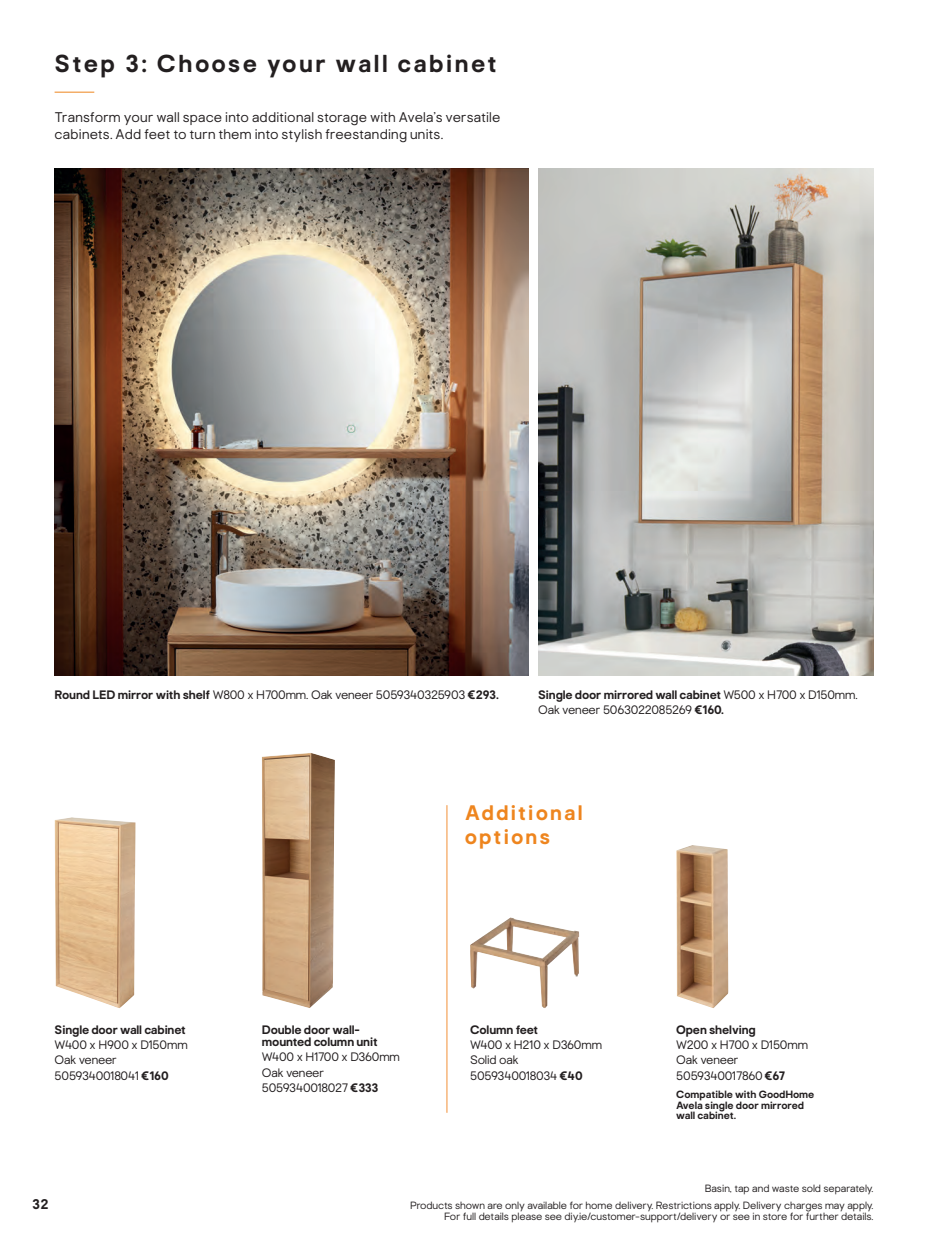
<style>
.page{position:relative;width:948px;height:1241px;background:#fff}
.page>*{position:absolute;margin:0;border:0;box-sizing:border-box;transform-origin:0 0}
.Aug23_-_Text_header_14pt{font:700 24.5px "Good Home";letter-spacing:.1em;color:#231f20}
.Aug23_-_GTK_header{font:700 21px/24.5px "Good Home";letter-spacing:.1em;color:#ee851e}
.Aug23_-_Body_text_8_10pt{font:300 14px/17.5px "Good Home";letter-spacing:.01em;color:#231f20}
.t1{font:700 14px "Good Home";color:#231f20}
.Aug23_-_Product_text_7pt{font:300 12.25px "Good Home";letter-spacing:-.01em;color:#231f20}
.Aug23_-_Product_text_7pt-2{font:700 12.25px/12.2px "Good Home";letter-spacing:-.01em;color:#231f20}
.Aug23_-_Footer_light_6_6_5pt{font:300 10.5px/11.4px "Good Home";color:#231f20;text-align:right}
.Aug23_-_Product_text_7pt-3{font:700 10.5px/10.5px "Good Home";color:#231f20}
.s1{font-weight:700}
.s2{font-weight:300}
</style>
<div class="page">
<img style="left:55px;top:168px;width:473px;height:507px">
<hr style="left:55px;top:92px;width:39px;height:1px;background:#ee851e">
<img style="left:538px;top:168px;width:335px;height:507px">
<img style="left:262px;top:753px;width:73px;height:254px">
<img style="left:55px;top:817px;width:80px;height:190px">
<img style="left:470px;top:917px;width:109px;height:90px">
<img style="left:676px;top:845px;width:52px;height:162px">
<hr style="left:446px;top:805px;width:1px;height:307px;background:#f29037">
<p class="Aug23_-_Text_header_14pt" style="left:55px;top:49px;width:444px">Step 3: Choose your wall cabinet</p>
<p class="Aug23_-_Body_text_8_10pt" style="left:55px;top:108px;width:447px">Transform your wall space into additional storage with Avela’s versatile cabinets. Add feet to turn them into stylish freestanding units.</p>
<p class="Aug23_-_Product_text_7pt" style="left:55px;top:687px;width:446px"><span class="s1">Round LED mirror with shelf</span> W800 x H700mm. Oak veneer 5059340325903 <span class="s1">€293.</span></p>
<p class="Aug23_-_Product_text_7pt-2" style="left:538px;top:688px;width:321px">Single door mirrored wall cabinet <span class="s2">W500 x H700 x D150mm.</span></p>
<p class="Aug23_-_Product_text_7pt" style="left:538px;top:702px;width:187px">Oak veneer 5063022085269 <span class="s1">€160.</span></p>
<p class="Aug23_-_Product_text_7pt-2" style="left:55px;top:1023px;width:133px">Single door wall cabinet</p>
<p class="Aug23_-_Product_text_7pt" style="left:55px;top:1037px;width:135px">W400 x H900 x D150mm</p>
<p class="Aug23_-_Product_text_7pt" style="left:55px;top:1052px;width:64px">Oak veneer</p>
<p class="Aug23_-_Product_text_7pt" style="left:55px;top:1068px;width:116px">5059340018041 <span class="s1">€160</span></p>
<p class="t1" style="left:32px;top:1195px;width:18px">32</p>
<p class="Aug23_-_GTK_header" style="left:465px;top:800px;width:119px">Additional options</p>
<p class="Aug23_-_Product_text_7pt-2" style="left:262px;top:1023px;width:117px">Double door wall&shy;mounted column unit</p>
<p class="Aug23_-_Product_text_7pt" style="left:262px;top:1049px;width:140px">W400 x H1700 x D360mm</p>
<p class="Aug23_-_Product_text_7pt" style="left:262px;top:1065px;width:64px">Oak veneer</p>
<p class="Aug23_-_Product_text_7pt" style="left:262px;top:1080px;width:118px">5059340018027 <span class="s1">€333</span></p>
<p class="Aug23_-_Product_text_7pt-2" style="left:470px;top:1023px;width:70px">Column feet</p>
<p class="Aug23_-_Product_text_7pt" style="left:470px;top:1037px;width:133px">W400 x H210 x D360mm</p>
<p class="Aug23_-_Product_text_7pt" style="left:470px;top:1052px;width:50px">Solid oak</p>
<p class="Aug23_-_Product_text_7pt" style="left:470px;top:1068px;width:114px">5059340018034 <span class="s1">€40</span></p>
<p class="Aug23_-_Product_text_7pt-2" style="left:676px;top:1023px;width:81px">Open shelving</p>
<p class="Aug23_-_Product_text_7pt" style="left:676px;top:1037px;width:133px">W200 x H700 x D150mm</p>
<p class="Aug23_-_Product_text_7pt" style="left:676px;top:1052px;width:64px">Oak veneer</p>
<p class="Aug23_-_Product_text_7pt" style="left:676px;top:1068px;width:110px">5059340017860 <span class="s1">€67</span></p>
<p class="Aug23_-_Product_text_7pt-3" style="left:676px;top:1089px;width:140px">Compatible with GoodHome<br>Avela single door mirrored wall cabinet.</p>
<p class="Aug23_-_Footer_light_6_6_5pt" style="left:704px;top:1182px;width:170px">Basin, tap and waste sold separately.</p>
<p class="Aug23_-_Footer_light_6_6_5pt" style="left:410px;top:1199px;width:465px">Products shown are only available for home delivery. Restrictions apply. Delivery charges may apply.<br>For full details please see diy.ie/customer-support/delivery or see in store for further details.</p>
</div>
